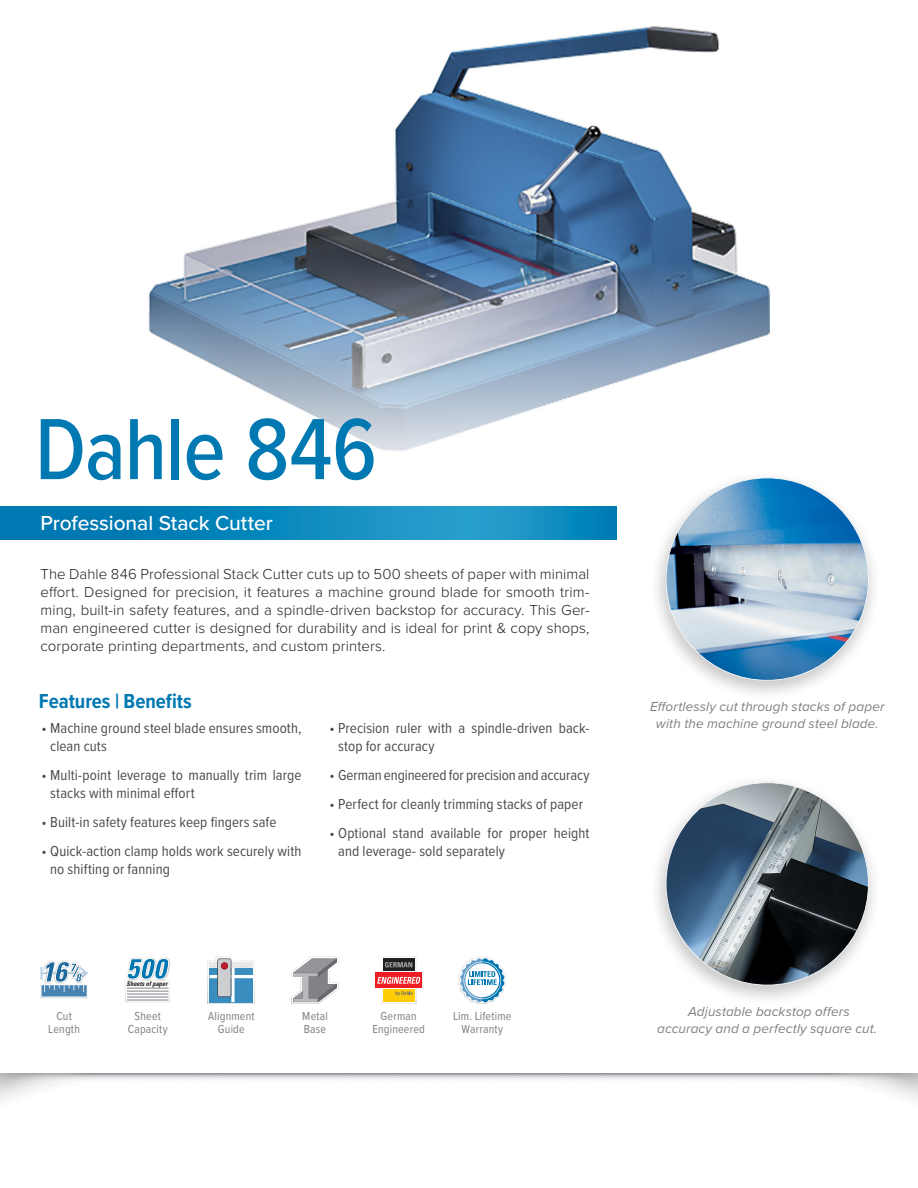
<style>
.page{position:relative;width:918px;height:1188px;background:#fff}
.page>*{position:absolute;margin:0;border:0;box-sizing:border-box;transform-origin:0 0}
.t1{font:500 90px "Proxima Nova Cond";letter-spacing:-.015em;color:#0078b1}
.t2{font:500 21px "Proxima Nova";letter-spacing:-.005em;color:#fff}
.t3{font:700 21px "Proxima Nova Cond";color:#0078b1}
.t4{font:15px/18px "Proxima Nova Cond";letter-spacing:.005em;color:#4b4c4d}
.t5{font:300 15px/18px "Proxima Nova";letter-spacing:.005em;color:#231f20;text-align:justify}
.t6{font:italic 13.5px/16.5px "Proxima Nova";letter-spacing:.01em;color:#7f7f83;text-align:center}
.t7{font:12px/12.8px "Proxima Nova Cond";letter-spacing:.015em;color:#7f7f83;text-align:center}
.t8{font:italic 700 condensed 6.45px "Univers";color:#231f20}
.s1{font-family:"Proxima Nova"}
</style>
<div class="page">
<svg style="left:0;top:506px;width:616px;height:34px;background:#0d88bc"></svg>
<div style="left:650px;top:470px;width:232px;height:232px;background:#231f20;opacity:.25"></div>
<img style="left:666px;top:478px;width:202px;height:202px;border-radius:101px">
<div style="left:650px;top:775px;width:232px;height:232px;background:#231f20;opacity:.25"></div>
<img style="left:666px;top:783px;width:202px;height:202px;border-radius:101px">
<svg style="left:208px;top:957px;width:47px;height:47px"></svg>
<img style="left:291px;top:957px;width:48px;height:47px">
<svg style="left:292px;top:957px;width:46px;height:47px"></svg>
<div style="left:375px;top:973px;width:47px;height:15px;background:#ee1d23"></div>
<svg style="left:377px;top:958px;width:43px;height:46px"></svg>
<svg style="left:459px;top:957px;width:47px;height:47px"></svg>
<img style="left:124px;top:982px;width:47px;height:21px">
<img style="left:125px;top:957px;width:46px;height:25px">
<svg style="left:126px;top:958px;width:44px;height:44px"></svg>
<svg style="left:40px;top:961px;width:48px;height:37px"></svg>
<img style="left:148px;top:26px;width:621px;height:425px">
<p class="t1" style="left:35px;top:383px;width:344px">Dahle 846</p>
<p class="t2" style="left:41px;top:507px;width:234px">Professional Stack Cutter</p>
<p class="t5" style="left:40px;top:564px;width:551px">The Dahle 846 Professional Stack Cutter cuts up to 500 sheets of paper with minimal effort. Designed for precision, it features a machine ground blade for smooth trim&shy;ming, built-in safety features, and a spindle-driven backstop for accuracy. This Ger&shy;man engineered cutter is designed for durability and is ideal for print &amp; copy shops, corporate printing departments, and custom printers.</p>
<p class="t3" style="left:39px;top:685px;width:155px">Features | Benefits</p>
<p class="t4" style="left:50px;top:719px;width:253px;text-indent:-9px"><span class="s1">•</span> Machine ground steel blade ensures smooth, clean cuts</p>
<p class="t4" style="left:50px;top:765px;width:253px;text-indent:-9px"><span class="s1">•</span> Multi-point leverage to manually trim large stacks with minimal effort</p>
<p class="t4" style="left:42px;top:812px;width:236px"><span class="s1">•</span> Built-in safety features keep fingers safe</p>
<p class="t4" style="left:50px;top:841px;width:253px;text-indent:-9px"><span class="s1">•</span> Quick-action clamp holds work securely with no shifting or fanning</p>
<p class="t4" style="left:338px;top:719px;width:253px;text-indent:-9px"><span class="s1">•</span> Precision ruler with a spindle-driven back&shy;stop for accuracy</p>
<p class="t4" style="left:330px;top:765px;width:261px"><span class="s1">•</span> German engineered for precision and accuracy</p>
<p class="t4" style="left:330px;top:794px;width:255px"><span class="s1">•</span> Perfect for cleanly trimming stacks of paper</p>
<p class="t4" style="left:338px;top:823px;width:253px;text-indent:-9px"><span class="s1">•</span> Optional stand available for proper height and leverage- sold separately</p>
<p class="t8" style="left:127px;top:980px;width:42px">Sheets of paper</p>
<p class="t6" style="left:650px;top:698px;width:236px">Effortlessly cut through stacks of paper with the machine ground steel blade.</p>
<p class="t7" style="left:48px;top:1009px;width:33px">Cut<br>Length</p>
<p class="t6" style="left:657px;top:1003px;width:221px">Adjustable backstop offers accuracy and a perfectly square cut.</p>
<p class="t7" style="left:128px;top:1009px;width:41px">Sheet<br>Capacity</p>
<p class="t7" style="left:372px;top:1009px;width:54px">German<br>Engineered</p>
<p class="t7" style="left:208px;top:1009px;width:48px">Alignment<br>Guide</p>
<p class="t7" style="left:302px;top:1009px;width:27px;text-align:left">Metal<br>Base</p>
<p class="t7" style="left:453px;top:1009px;width:60px">Lim. Lifetime<br>Warranty</p>
</div>
